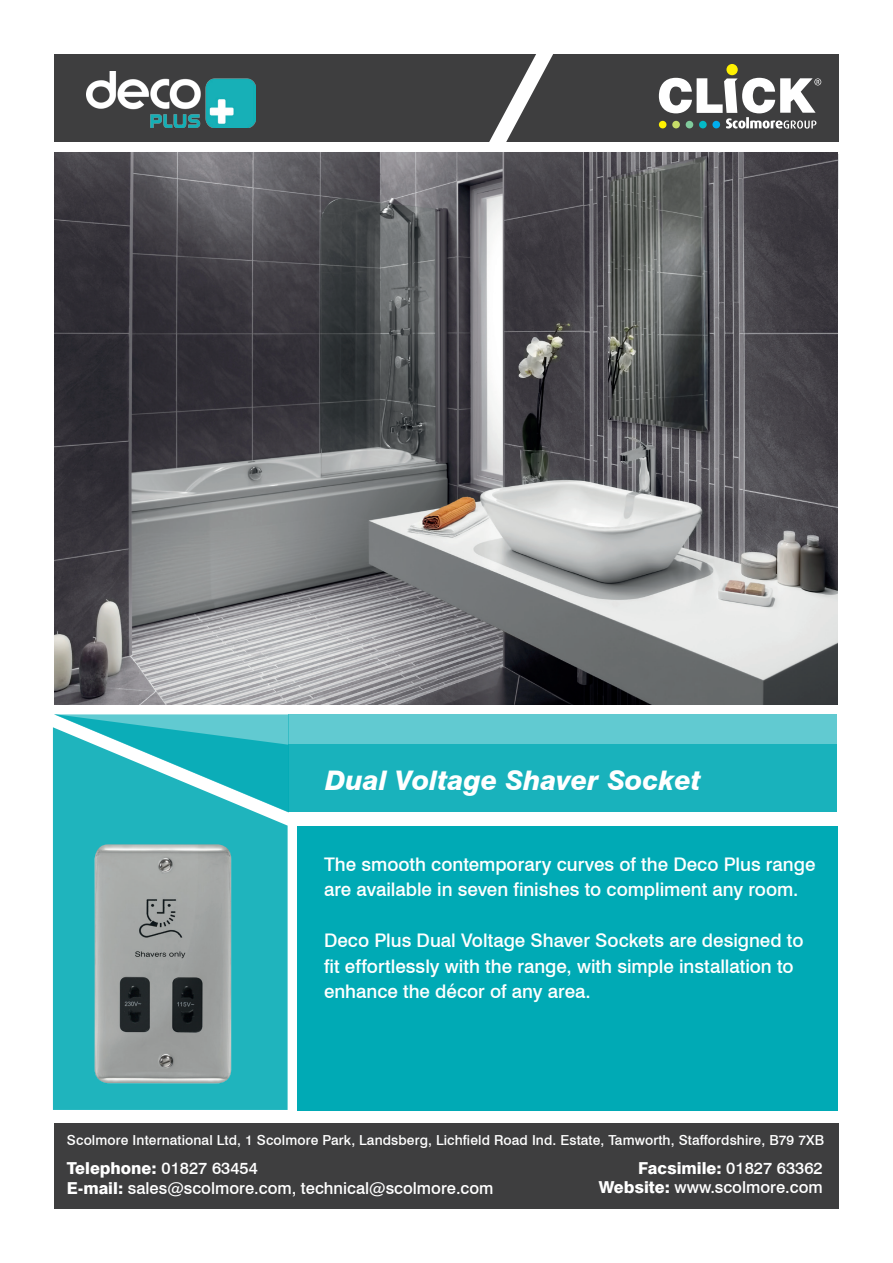
<style>
.page{position:relative;width:893px;height:1263px;background:#fff}
.page>*{position:absolute;margin:0;border:0;box-sizing:border-box;transform-origin:0 0}
.t1{font:italic 800 27px "Swiss 721 BT";color:#fff}
.t2{font:500 18.75px/25.5px "Swiss 721 BT";color:#fff}
.t3{font:500 16.5px/19.8px "Swiss 721 BT";color:#fff}
.t4{font:500 13.8px "Swiss 721 BT";letter-spacing:.01em;color:#fff}
.s1{font-weight:800}
</style>
<div class="page">
<div style="left:54px;top:1123px;width:785px;height:86px;background:#3e3e3f"></div>
<div style="left:54px;top:54px;width:785px;height:87px;background:#3e3e3f"></div>
<svg style="left:475px;top:54px;width:94px;height:99px"></svg>
<img style="left:86px;top:72px;width:170px;height:55px">
<div style="left:726px;top:64px;width:12px;height:11px;background:#fff101;border-radius:50%"></div>
<svg style="left:659px;top:78px;width:162px;height:51px"></svg>
<div style="left:288px;top:714px;width:549px;height:98px;background:#61cad1"></div>
<div style="left:289px;top:745px;width:548px;height:67px;background:#19b2bc"></div>
<svg style="left:54px;top:714px;width:235px;height:98px;background:#61c9d0"></svg>
<svg style="left:53px;top:727px;width:235px;height:383px;background:#2ab7c0"></svg>
<img style="left:94px;top:844px;width:139px;height:239px">
<div style="left:297px;top:826px;width:540px;height:284px;background:#00aab5"></div>
<img style="left:54px;top:153px;width:783px;height:551px">
<h1 class="t1" style="left:325px;top:764px;width:378px">Dual Voltage Shaver Socket</h1>
<p class="t2" style="left:324px;top:851px;width:493px">The smooth contemporary curves of the Deco Plus range are available in seven finishes to compliment any room.</p>
<p class="t2" style="left:324px;top:928px;width:481px">Deco Plus Dual Voltage Shaver Sockets are designed to fit effortlessly with the range, with simple installation to enhance the décor of any area.</p>
<p class="t4" style="left:67px;top:1132px;width:759px">Scolmore International Ltd, 1 Scolmore Park, Landsberg, Lichfield Road Ind. Estate, Tamworth, Staffordshire, B79 7XB</p>
<p class="t3" style="left:67px;top:1158px;width:428px"><span class="s1">Telephone:</span> 01827 63454<br><span class="s1">E-mail:</span> sales@scolmore.com, technical@scolmore.com</p>
<p class="t3" style="left:599px;top:1158px;width:226px;text-align:right"><span class="s1">Facsimile:</span> 01827 63362<br><span class="s1">Website:</span> www.scolmore.com</p>
</div>
